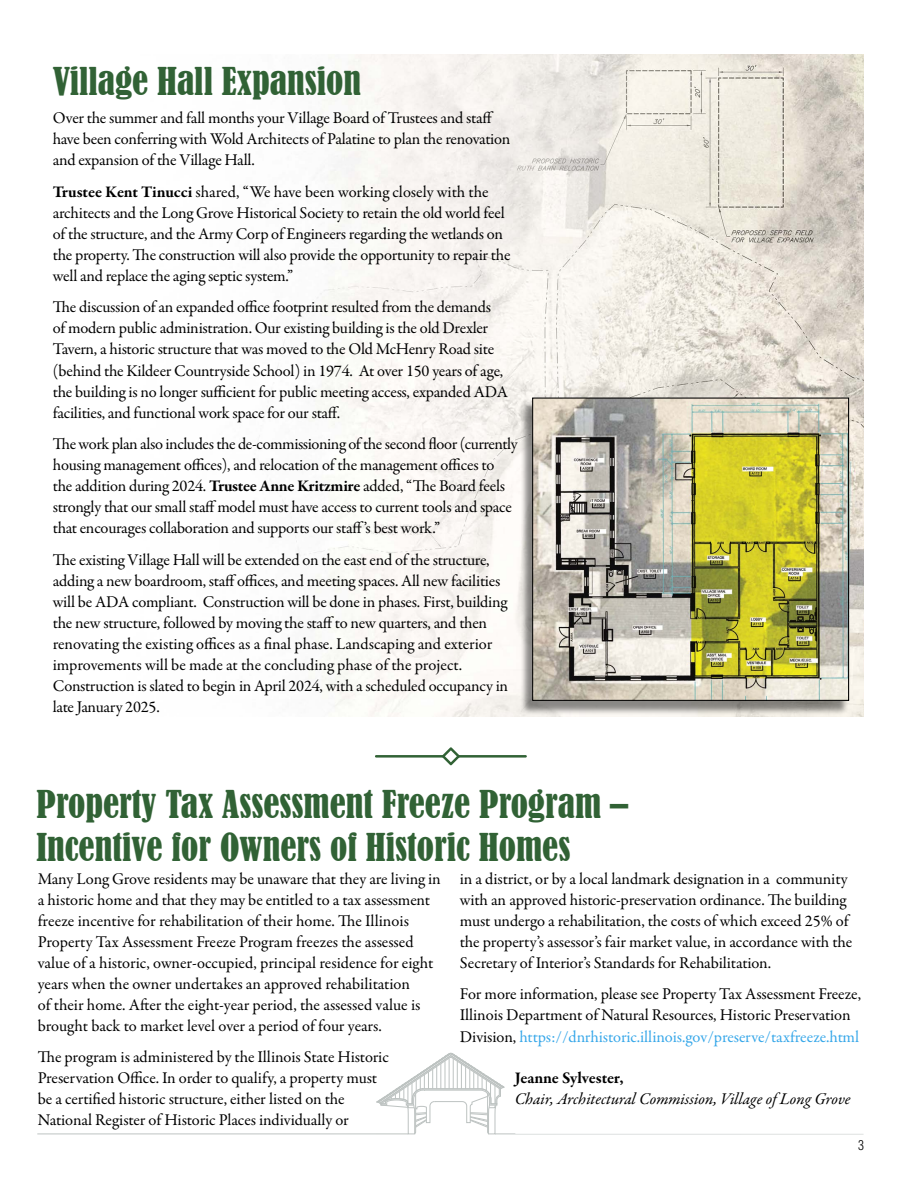
<style>
.page{position:relative;width:918px;height:1188px;background:#fff}
.page>*{position:absolute;margin:0;border:0;box-sizing:border-box;transform-origin:0 0}
.t1{font:condensed 36px/43.2px "Bernard";color:#316235}
.t2{font:16.5px/21px "Garamond Premr Pro";letter-spacing:-.015em;color:#000}
.t3{font:italic 16.5px "Garamond Premr Pro";letter-spacing:-.005em;color:#000}
.t4{font:700 16.5px "Garamond Premr Pro";letter-spacing:-.005em;color:#000}
.t5{font:300 condensed 13.5px "Helvetica LT Pro";color:#000}
.s1{font-weight:700}
.s2{color:#36a7e9}
</style>
<div class="page">
<img style="left:259px;top:54px;width:605px;height:662px">
<svg style="left:376px;top:1053px;width:128px;height:81px"></svg>
<hr style="left:495px;top:1134px;width:369px;height:1px;background:#929b99">
<hr style="left:37px;top:1134px;width:371px;height:1px;background:#929b99">
<svg style="left:443px;top:747px;width:16px;height:18px"></svg>
<hr style="left:375px;top:755px;width:69px;height:3px;background:#316235">
<hr style="left:457px;top:755px;width:70px;height:3px;background:#316235">
<div style="left:520px;top:401px;width:329px;height:314px;background:#000;opacity:.45"></div>
<img style="left:534px;top:400px;width:313px;height:299px">
<div style="left:532px;top:398px;width:317px;height:303px;border:1px solid #000"></div>
<h1 class="t1" style="left:53px;top:60px;width:310px">Village Hall Expansion</h1>
<p class="t2" style="left:53px;top:108px;width:459px">Over the summer and fall months your Village Board of Trustees and staff have been conferring with Wold Architects of Palatine to plan the renovation and expansion of the Village Hall.</p>
<p class="t2" style="left:53px;top:182px;width:459px"><span class="s1">Trustee Kent Tinucci</span> shared, “We have been working closely with the architects and the Long Grove Historical Society to retain the old world feel of the structure, and the Army Corp of Engineers regarding the wetlands on the property. The construction will also provide the opportunity to repair the well and replace the aging septic system.”</p>
<p class="t2" style="left:53px;top:297px;width:457px">The discussion of an expanded office footprint resulted from the demands<br>of modern public administration. Our existing building is the old Drexler Tavern, a historic structure that was moved to the Old McHenry Road site (behind the Kildeer Countryside School) in 1974. At over 150 years of age, the building is no longer sufficient for public meeting access, expanded ADA facilities, and functional work space for our staff.</p>
<p class="t2" style="left:53px;top:434px;width:466px">The work plan also includes the de-commissioning of the second floor (currently housing management offices), and relocation of the management offices to the addition during 2024. <span class="s1">Trustee Anne Kritzmire</span> added, “The Board feels strongly that our small staff model must have access to current tools and space that encourages collaboration and supports our staff’s best work.”</p>
<p class="t2" style="left:53px;top:549px;width:457px">The existing Village Hall will be extended on the east end of the structure, adding a new boardroom, staff offices, and meeting spaces. All new facilities will be ADA compliant. Construction will be done in phases. First, building the new structure, followed by moving the staff to new quarters, and then renovating the existing offices as a final phase. Landscaping and exterior improvements will be made at the concluding phase of the project.<br>Construction is slated to begin in April 2024, with a scheduled occupancy in late January 2025.</p>
<h1 class="t1" style="left:37px;top:783px;width:593px">Property Tax Assessment Freeze Program –<br>Incentive for Owners of Historic Homes</h1>
<p class="t2" style="left:38px;top:869px;width:404px">Many Long Grove residents may be unaware that they are living in a historic home and that they may be entitled to a tax assessment freeze incentive for rehabilitation of their home. The Illinois Property Tax Assessment Freeze Program freezes the assessed value of a historic, owner-occupied, principal residence for eight years when the owner undertakes an approved rehabilitation<br>of their home. After the eight-year period, the assessed value is brought back to market level over a period of four years.</p>
<p class="t2" style="left:38px;top:1047px;width:353px">The program is administered by the Illinois State Historic Preservation Office. In order to qualify, a property must be a certified historic structure, either listed on the National Register of Historic Places individually or</p>
<p class="t2" style="left:460px;top:869px;width:394px">in a district, or by a local landmark designation in a community with an approved historic-preservation ordinance. The building must undergo a rehabilitation, the costs of which exceed 25% of the property’s assessor’s fair market value, in accordance with the Secretary of Interior’s Standards for Rehabilitation.</p>
<p class="t2" style="left:460px;top:984px;width:403px">For more information, please see Property Tax Assessment Freeze,<br>Illinois Department of Natural Resources, Historic Preservation<br>Division, <span class="s2">https://dnrhistoric.illinois.gov/preserve/taxfreeze.html</span></p>
<p class="t4" style="left:515px;top:1068px;width:110px">Jeanne Sylvester,</p>
<p class="t3" style="left:515px;top:1089px;width:337px">Chair, Architectural Commission, Village of Long Grove</p>
<p class="t5" style="left:858px;top:1136px;width:7px">3</p>
</div>
